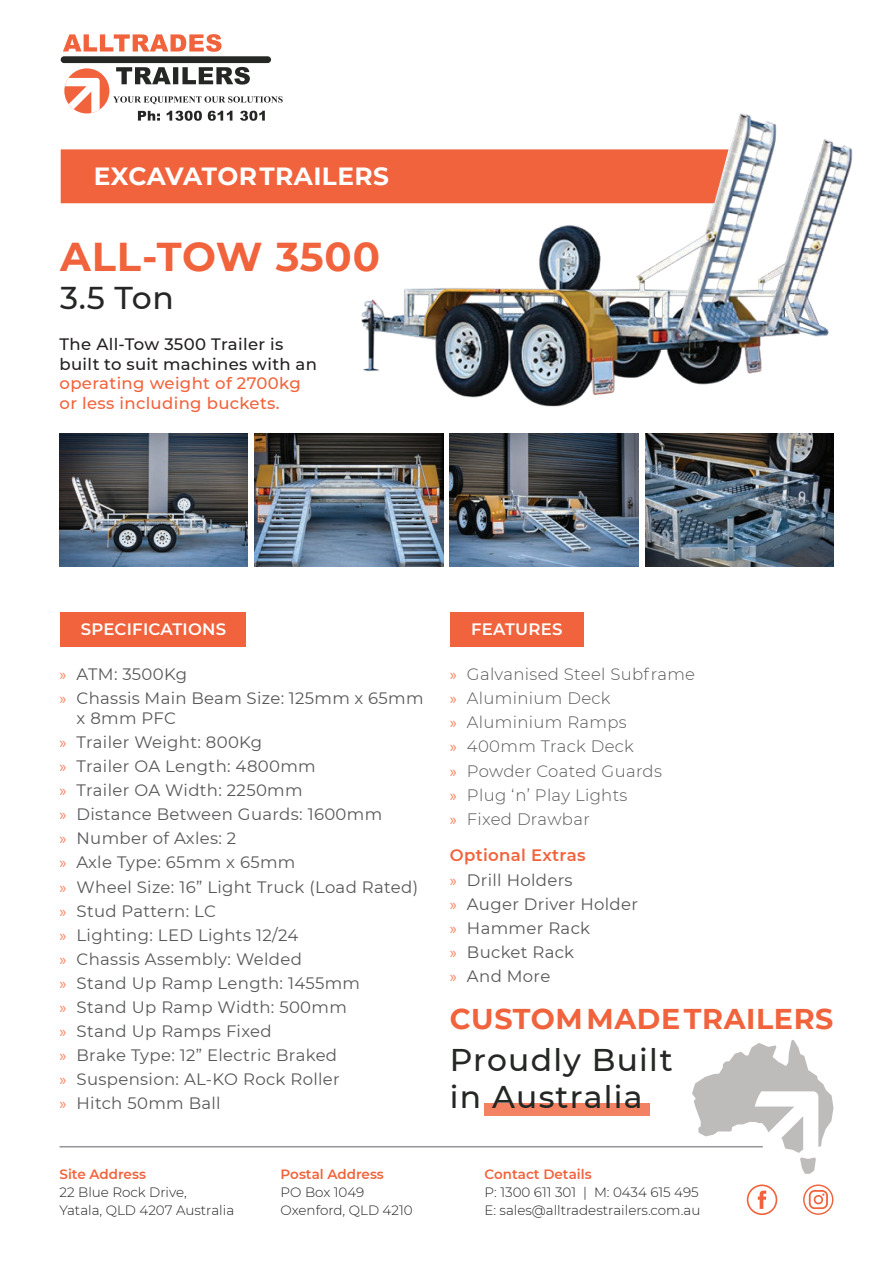
<style>
.page{position:relative;width:893px;height:1263px;background:#fff}
.page>*{position:absolute;margin:0;border:0;box-sizing:border-box;transform-origin:0 0}
.t1{font:700 40.2px "Montserrat";letter-spacing:.02em;color:#f1633c}
.t2{font:500 31.5px "Montserrat";color:#252725}
.t3{font:500 31.35px/37.7px "Montserrat";letter-spacing:.04em;color:#252725}
.t4{font:700 28.5px "Montserrat";letter-spacing:.02em;color:#f1633c}
.t5{font:700 24.9px "Montserrat";letter-spacing:.02em;color:#fff}
.t6{font:16.5px/24px "Montserrat";letter-spacing:.02em;color:#57585a}
.t7{font:300 16.5px/24px "Montserrat";letter-spacing:.02em;color:#57585a}
.t8{font:500 16.5px/19.8px "Montserrat";letter-spacing:.02em;color:#231f20}
.t9{font:500 16.5px/19.8px "Montserrat";letter-spacing:.02em;color:#f1633c}
.t10{font:600 16.5px "Montserrat";letter-spacing:.015em;color:#fff}
.t11{font:300 13.5px/18px "Montserrat";color:#231f20}
.t12{font:600 13.5px "Montserrat";color:#f1633c}
.s1{font-family:"Myriad Pro";color:#f4825c}
.s2{font-family:"Myriad Pro";font-weight:400;color:#f4825c}
.s3{font-weight:600;color:#f1633c}
</style>
<div class="page">
<div style="left:484px;top:1104px;width:166px;height:12px;background:#f38263"></div>
<svg style="left:747px;top:1184px;width:30px;height:31px"></svg>
<svg style="left:803px;top:1184px;width:30px;height:31px"></svg>
<div style="left:60px;top:612px;width:186px;height:35px;background:#f1633c"></div>
<div style="left:61px;top:149px;width:275px;height:54px;background:#f1633c"></div>
<div style="left:450px;top:612px;width:133px;height:35px;background:#f1633c"></div>
<hr style="left:60px;top:1146px;width:703px;height:1px;background:#939598">
<img style="left:336px;top:113px;width:517px;height:326px">
<img style="left:255px;top:433px;width:188px;height:134px">
<img style="left:60px;top:433px;width:188px;height:134px">
<img style="left:450px;top:433px;width:188px;height:134px">
<img style="left:645px;top:433px;width:188px;height:134px">
<svg style="left:692px;top:1040px;width:141px;height:134px"></svg>
<svg style="left:63px;top:34px;width:159px;height:18px"></svg>
<svg style="left:116px;top:67px;width:134px;height:18px"></svg>
<svg style="left:138px;top:111px;width:127px;height:10px"></svg>
<svg style="left:113px;top:96px;width:170px;height:8px"></svg>
<div style="left:61px;top:56px;width:210px;height:7px;background:#252725;border-radius:3px"></div>
<div style="left:64px;top:68px;width:45px;height:45px;background:#f1633c;border-radius:50%"></div>
<svg style="left:65px;top:78px;width:35px;height:35px"></svg>
<h3 class="t5" style="left:94px;top:159px;width:297px">EXCAVATOR TRAILERS</h3>
<h1 class="t1" style="left:60px;top:228px;width:321px">ALL-TOW 3500</h1>
<h2 class="t2" style="left:60px;top:275px;width:115px">3.5 Ton</h2>
<p class="t8" style="left:60px;top:333px;width:259px">The All-Tow 3500 Trailer is built to suit machines with an</p>
<p class="t9" style="left:60px;top:373px;width:243px">operating weight of 2700kg or less including buckets.</p>
<p class="t10" style="left:81px;top:617px;width:147px">SPECIFICATIONS</p>
<p class="t10" style="left:471px;top:617px;width:93px">FEATURES</p>
<p class="t6" style="left:60px;top:662px;width:365px"><span class="s1">»</span> ATM: 3500Kg<br><span class="s1">»</span> Chassis Main Beam Size: 125mm x 65mm</p>
<p class="t6" style="left:60px;top:706px;width:360px;text-indent:17px">x 8mm PFC<br><span class="s1">»</span> Trailer Weight: 800Kg<br><span class="s1">»</span> Trailer OA Length: 4800mm<br><span class="s1">»</span> Trailer OA Width: 2250mm<br><span class="s1">»</span> Distance Between Guards: 1600mm<br><span class="s1">»</span> Number of Axles: 2<br><span class="s1">»</span> Axle Type: 65mm x 65mm<br><span class="s1">»</span> Wheel Size: 16” Light Truck (Load Rated) <span class="s1">»</span> Stud Pattern: LC<br><span class="s1">»</span> Lighting: LED Lights 12/24<br><span class="s1">»</span> Chassis Assembly: Welded<br><span class="s1">»</span> Stand Up Ramp Length: 1455mm<br><span class="s1">»</span> Stand Up Ramp Width: 500mm<br><span class="s1">»</span> Stand Up Ramps Fixed<br><span class="s1">»</span> Brake Type: 12” Electric Braked<br><span class="s1">»</span> Suspension: AL-KO Rock Roller<br><span class="s1">»</span> Hitch 50mm Ball</p>
<p class="t12" style="left:60px;top:1165px;width:88px">Site Address</p>
<p class="t11" style="left:60px;top:1183px;width:176px">22 Blue Rock Drive,<br>Yatala, QLD 4207 Australia</p>
<p class="t12" style="left:281px;top:1165px;width:105px">Postal Address</p>
<p class="t11" style="left:281px;top:1183px;width:134px">PO Box 1049<br>Oxenford, QLD 4210</p>
<p class="t7" style="left:450px;top:662px;width:247px"><span class="s2">»</span> Galvanised Steel Subframe <span class="s2">»</span> Aluminium Deck<br><span class="s2">»</span> Aluminium Ramps<br><span class="s2">»</span> 400mm Track Deck<br><span class="s2">»</span> Powder Coated Guards<br><span class="s2">»</span> Plug ‘n’ Play Lights<br><span class="s2">»</span> Fixed Drawbar</p>
<p class="t6" style="left:450px;top:843px;width:190px"><span class="s3">Optional Extras<br></span><span class="s1">»</span> Drill Holders<br><span class="s1">»</span> Auger Driver Holder <span class="s1">»</span> Hammer Rack<br><span class="s1">»</span> Bucket Rack<br><span class="s1">»</span> And More</p>
<h3 class="t4" style="left:450px;top:998px;width:385px">CUSTOM MADE TRAILERS</h3>
<h3 class="t3" style="left:450px;top:1039px;width:224px">Proudly Built in Australia</h3>
<p class="t12" style="left:484px;top:1165px;width:109px">Contact Details</p>
<p class="t11" style="left:484px;top:1183px;width:217px">P: 1300 611 301 | M: 0434 615 495<br>E: sales@alltradestrailers.com.au</p>
</div>
